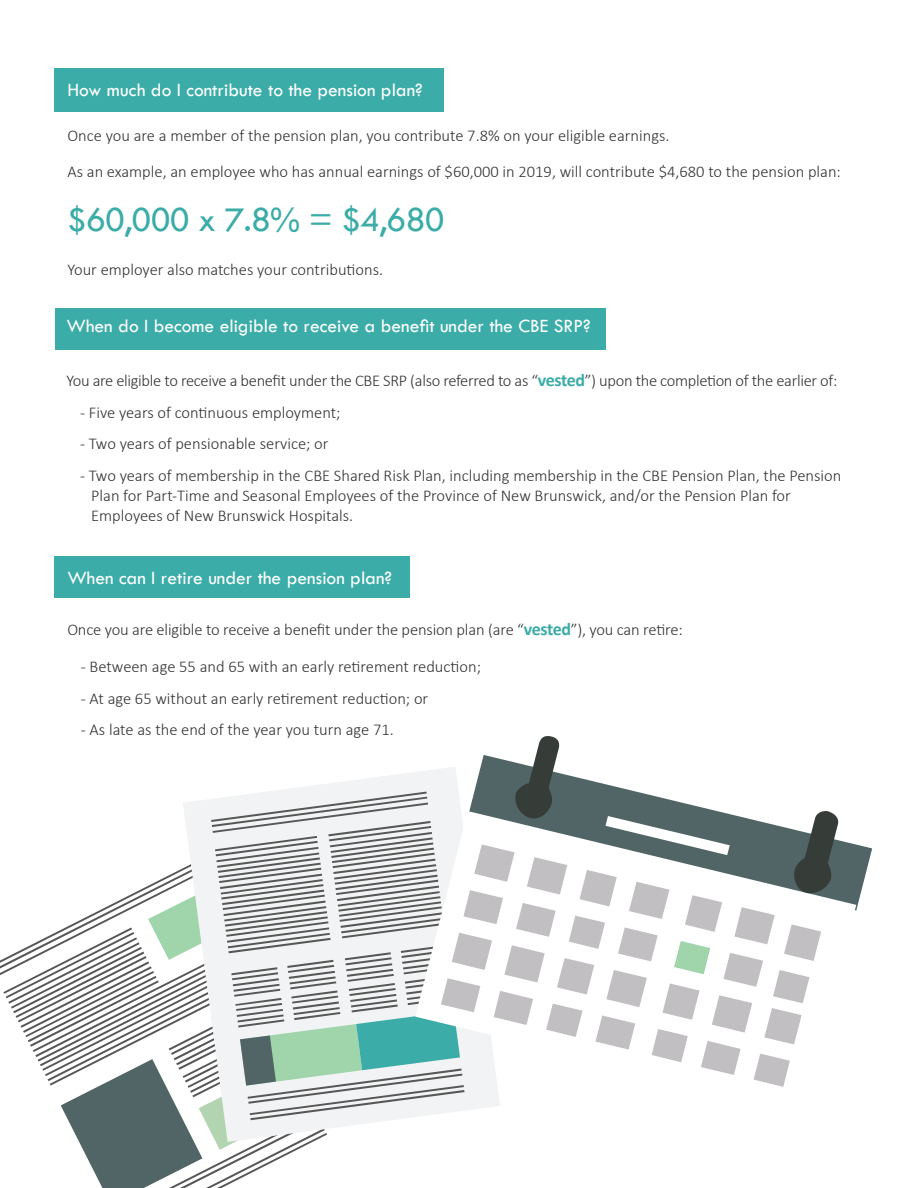
<style>
.page{position:relative;width:918px;height:1188px;background:#fff}
.page>*{position:absolute;margin:0;border:0;box-sizing:border-box;transform-origin:0 0}
.t1{font:36px "Tw Cen";letter-spacing:-.02em;color:#3baca7}
.t2{font:19.5px "Tw Cen";color:#fff}
.t3{font:300 16.5px/19.8px "Calibri";color:#333}
.t4{font:300 16.5px "Calibri";letter-spacing:-.02em;color:#333}
.s1{font-weight:700;font-size:18px;color:#3baca7}
</style>
<div class="page">
<div style="left:54px;top:68px;width:390px;height:44px;background:#3baca7"></div>
<div style="left:54px;top:557px;width:355px;height:41px;background:#3baca7"></div>
<svg style="left:856px;top:844px;width:16px;height:67px"></svg>
<svg style="left:840px;top:840px;width:16px;height:71px"></svg>
<svg style="left:0;top:736px;width:840px;height:452px"></svg>
<div style="left:55px;top:308px;width:551px;height:42px;background:#3baca7"></div>
<p class="t2" style="left:68px;top:78px;width:357px">How much do I contribute to the pension plan?</p>
<p class="t3" style="left:68px;top:126px;width:604px">Once you are a member of the pension plan, you contribute 7.8% on your eligible earnings.</p>
<p class="t3" style="left:68px;top:162px;width:775px">As an example, an employee who has annual earnings of $60,000 in 2019, will contribute $4,680 to the pension plan:</p>
<p class="t1" style="left:67px;top:198px;width:379px">$60,000 x 7.8% = $4,680</p>
<p class="t3" style="left:68px;top:259px;width:317px">Your employer also matches your contributions.</p>
<p class="t2" style="left:67px;top:315px;width:526px">When do I become eligible to receive a benefit under the CBE SRP?</p>
<p class="t4" style="left:67px;top:371px;width:772px">You are eligible to receive a benefit under the CBE SRP (also referred to as “<span class="s1">vested</span>”) upon the completion of the earlier of:</p>
<p class="t3" style="left:80px;top:402px;width:262px">- Five years of continuous employment;</p>
<p class="t3" style="left:80px;top:434px;width:250px">- Two years of pensionable service; or</p>
<p class="t3" style="left:91px;top:465px;width:752px;text-indent:-11px">- Two years of membership in the CBE Shared Risk Plan, including membership in the CBE Pension Plan, the Pension<br>Plan for Part-Time and Seasonal Employees of the Province of New Brunswick, and/or the Pension Plan for<br>Employees of New Brunswick Hospitals.</p>
<p class="t2" style="left:67px;top:566px;width:326px">When can I retire under the pension plan?</p>
<p class="t3" style="left:67px;top:619px;width:617px">Once you are eligible to receive a benefit under the pension plan (are “<span class="s1">vested</span>”), you can retire:</p>
<p class="t3" style="left:81px;top:657px;width:402px">- Between age 55 and 65 with an early retirement reduction;</p>
<p class="t3" style="left:81px;top:688px;width:349px">- At age 65 without an early retirement reduction; or</p>
<p class="t3" style="left:81px;top:720px;width:314px">- As late as the end of the year you turn age 71.</p>
</div>
